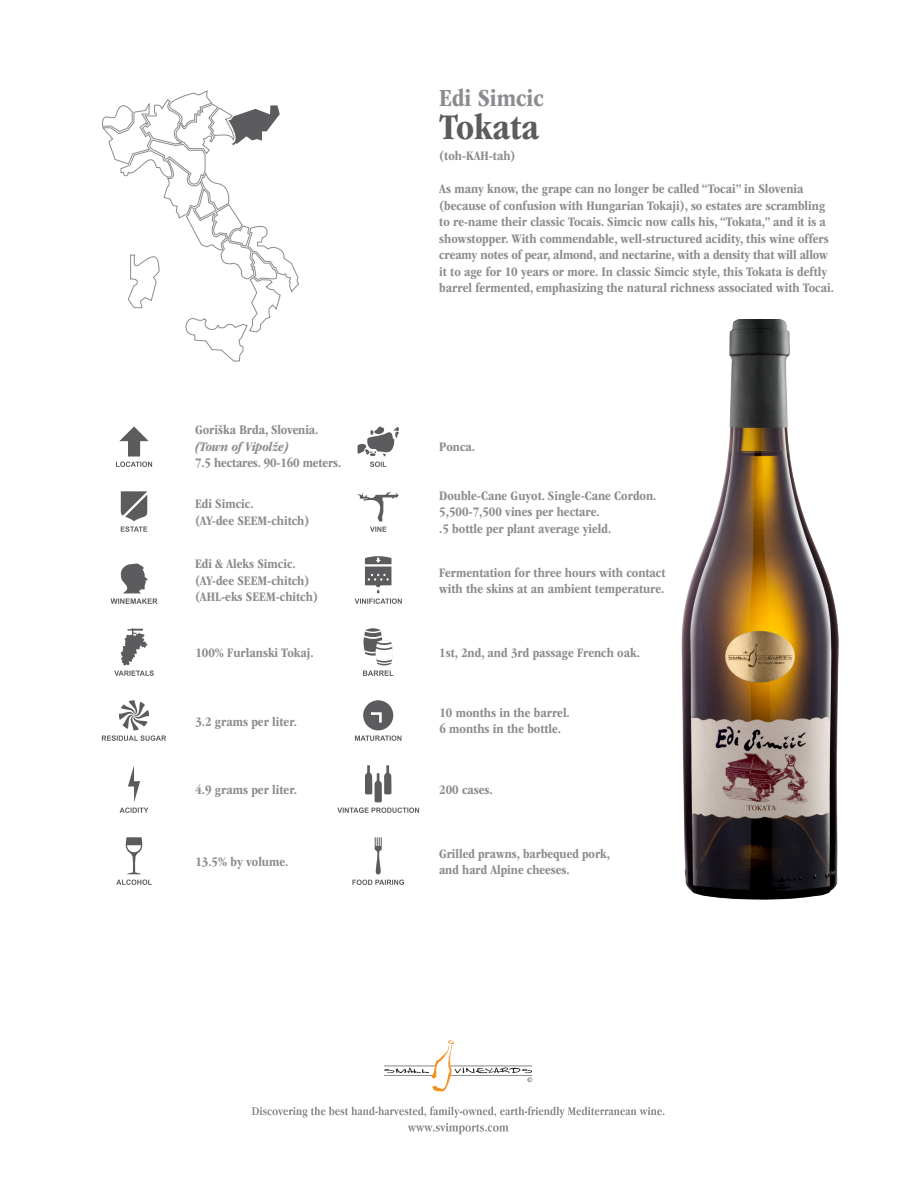
<style>
.page{position:relative;width:918px;height:1188px;background:#fff}
.page>*{position:absolute;margin:0;border:0;box-sizing:border-box;transform-origin:0 0}
.t1{font:700 condensed 37.5px "ITC Garamond Std";color:#5c5c5f}
.t2{font:700 condensed 25.5px "ITC Garamond Std";color:#8a8c8f}
.t3{font:700 condensed 13.5px/16.5px "ITC Garamond Std";color:#8a8c8f}
.t4{font:italic 700 condensed 13.5px "ITC Garamond Std";letter-spacing:-.01em;color:#8a8c8f}
.t5{font:700 condensed 13.35px/16.4px "ITC Garamond Std";color:#8a8c8f}
</style>
<div class="page">
<svg style="left:252px;top:1106px;width:412px;height:28px"></svg>
<svg style="left:384px;top:1040px;width:148px;height:51px"></svg>
<svg style="left:363px;top:628px;width:30px;height:48px"></svg>
<svg style="left:114px;top:628px;width:40px;height:48px"></svg>
<svg style="left:358px;top:426px;width:41px;height:41px"></svg>
<svg style="left:116px;top:426px;width:36px;height:41px"></svg>
<svg style="left:355px;top:556px;width:47px;height:48px"></svg>
<svg style="left:111px;top:563px;width:47px;height:41px"></svg>
<svg style="left:102px;top:700px;width:64px;height:41px"></svg>
<svg style="left:357px;top:491px;width:42px;height:41px"></svg>
<svg style="left:121px;top:491px;width:26px;height:41px"></svg>
<svg style="left:352px;top:837px;width:52px;height:48px"></svg>
<svg style="left:337px;top:765px;width:82px;height:48px"></svg>
<svg style="left:120px;top:766px;width:29px;height:47px"></svg>
<svg style="left:355px;top:700px;width:46px;height:41px"></svg>
<svg style="left:116px;top:880px;width:36px;height:5px"></svg>
<svg style="left:125px;top:837px;width:18px;height:37px"></svg>
<svg style="left:102px;top:90px;width:197px;height:272px"></svg>
<img style="left:682px;top:319px;width:156px;height:581px">
<p class="t3" style="left:195px;top:422px;width:125px">Goriška Brda, Slovenia.</p>
<p class="t4" style="left:195px;top:439px;width:95px">(Town of Vipolže)</p>
<p class="t3" style="left:195px;top:455px;width:148px">7.5 hectares. 90-160 meters.</p>
<p class="t3" style="left:195px;top:496px;width:60px">Edi Simcic.</p>
<p class="t3" style="left:195px;top:512px;width:116px">(AY-dee SEEM-chitch)</p>
<p class="t3" style="left:195px;top:556px;width:102px">Edi &amp; Aleks Simcic.</p>
<p class="t3" style="left:195px;top:572px;width:125px">(AY-dee SEEM-chitch) (AHL-eks SEEM-chitch)</p>
<p class="t2" style="left:439px;top:84px;width:106px">Edi Simcic</p>
<p class="t1" style="left:439px;top:107px;width:101px">Tokata</p>
<p class="t3" style="left:439px;top:148px;width:78px">(toh-KAH-tah)</p>
<p class="t3" style="left:439px;top:181px;width:396px">As many know, the grape can no longer be called “Tocai” in Slovenia (because of confusion with Hungarian Tokaji), so estates are scrambling to re-name their classic Tocais. Simcic now calls his, “Tokata,” and it is a showstopper. With commendable, well-structured acidity, this wine offers creamy notes of pear, almond, and nectarine, with a density that will allow it to age for 10 years or more. In classic Simcic style, this Tokata is deftly barrel fermented, emphasizing the natural richness associated with Tocai.</p>
<p class="t3" style="left:439px;top:438px;width:37px">Ponca.</p>
<p class="t3" style="left:439px;top:487px;width:219px">Double-Cane Guyot. Single-Cane Cordon.<br>5,500-7,500 vines per hectare.</p>
<p class="t3" style="left:439px;top:520px;width:174px">.5 bottle per plant average yield.</p>
<p class="t3" style="left:439px;top:564px;width:228px">Fermentation for three hours with contact with the skins at an ambient temperature.</p>
<p class="t3" style="left:195px;top:645px;width:120px">100% Furlanski Tokaj.</p>
<p class="t3" style="left:439px;top:645px;width:202px">1st, 2nd, and 3rd passage French oak.</p>
<p class="t3" style="left:195px;top:713px;width:103px">3.2 grams per liter.</p>
<p class="t3" style="left:195px;top:781px;width:103px">4.9 grams per liter.</p>
<p class="t3" style="left:195px;top:854px;width:95px">13.5% by volume.</p>
<p class="t3" style="left:439px;top:704px;width:132px">10 months in the barrel.</p>
<p class="t3" style="left:439px;top:721px;width:123px">6 months in the bottle.</p>
<p class="t3" style="left:439px;top:781px;width:55px">200 cases.</p>
<p class="t5" style="left:439px;top:845px;width:173px">Grilled prawns, barbequed pork, and hard Alpine cheeses.</p>
</div>
